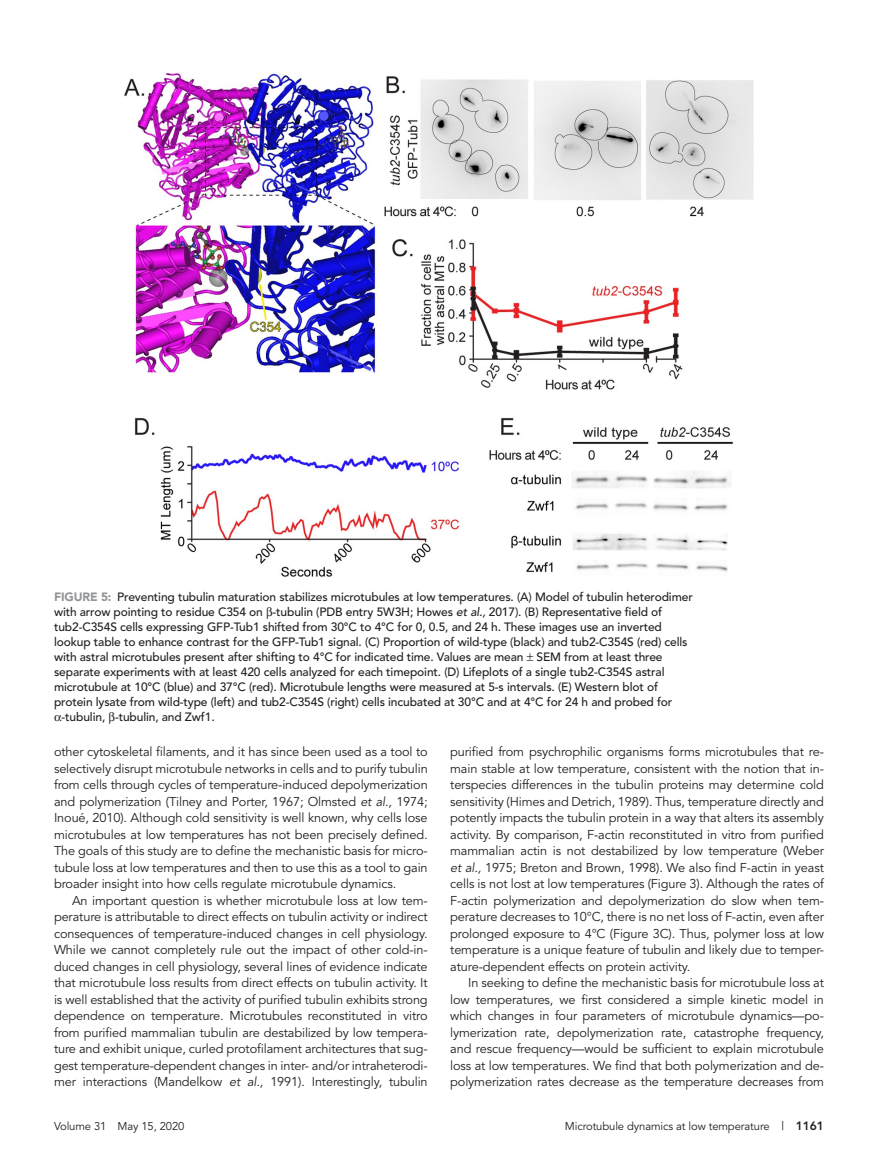
<style>
.page{position:relative;width:878px;height:1175px;background:#fff}
.page>*{position:absolute;margin:0;border:0;box-sizing:border-box;transform-origin:0 0}
.Para{font:12.75px/16.5px "Avenir";letter-spacing:-.01em;color:#231f20;text-align:justify}
.ParaFL{font:12.75px/16.5px "Avenir";letter-spacing:-.01em;color:#231f20;text-align:justify}
.FigCaption_35_5p{font:500 12px "Avenir";letter-spacing:-.01em;color:#231f20}
.t1{font:11.25px "Avenir";letter-spacing:-.01em;color:#231f20}
.s1{font-weight:900;color:#939598}
.s2{font-style:italic}
.s3{font-size:12px}
.s4{font-weight:800;font-size:12px}
</style>
<div class="page">
<img style="left:124px;top:72px;width:630px;height:505px">
<p class="FigCaption_35_5p" style="left:54px;top:590px;width:640px"><span class="s1">FIGURE 5:</span> Preventing tubulin maturation stabilizes microtubules at low temperatures. (A) Model of tubulin heterodimer</p>
<p class="FigCaption_35_5p" style="left:54px;top:605px;width:609px">with arrow pointing to residue C354 on -tubulin (PDB entry 5W3H; Howes <span class="s2">et al.,</span> 2017). (B) Representative field of</p>
<p class="FigCaption_35_5p" style="left:54px;top:620px;width:609px">tub2-C354S cells expressing GFP-Tub1 shifted from 30°C to 4°C for 0, 0.5, and 24 h. These images use an inverted</p>
<p class="FigCaption_35_5p" style="left:54px;top:635px;width:635px">lookup table to enhance contrast for the GFP-Tub1 signal. (C) Proportion of wild-type (black) and tub2-C354S (red) cells</p>
<p class="FigCaption_35_5p" style="left:54px;top:650px;width:610px">with astral microtubules present after shifting to 4°C for indicated time. Values are mean SEM from at least three</p>
<p class="FigCaption_35_5p" style="left:54px;top:665px;width:612px">separate experiments with at least 420 cells analyzed for each timepoint. (D) Lifeplots of a single tub2-C354S astral</p>
<p class="FigCaption_35_5p" style="left:54px;top:680px;width:605px">microtubule at 10°C (blue) and 37°C (red). Microtubule lengths were measured at 5-s intervals. (E) Western blot of</p>
<p class="FigCaption_35_5p" style="left:54px;top:695px;width:619px">protein lysate from wild-type (left) and tub2-C354S (right) cells incubated at 30°C and at 4°C for 24 h and probed for</p>
<p class="FigCaption_35_5p" style="left:62px;top:710px;width:155px">-tubulin, -tubulin, and Zwf1.</p>
<p class="ParaFL" style="left:54px;top:744px;width:375px">other cytoskeletal filaments, and it has since been used as a tool to selectively disrupt microtubule networks in cells and to purify tubulin from cells through cycles of temperature-induced depolymerization and polymerization (Tilney and Porter, 1967; Olmsted <span class="s2">et al.,</span> 1974; Inoué, 2010). Although cold sensitivity is well known, why cells lose microtubules at low temperatures has not been precisely defined.<br>The goals of this study are to define the mechanistic basis for micro&shy;tubule loss at low temperatures and then to use this as a tool to gain broader insight into how cells regulate microtubule dynamics.</p>
<p class="Para" style="left:54px;top:892px;width:375px;text-indent:18px">An important question is whether microtubule loss at low tem&shy;perature is attributable to direct effects on tubulin activity or indirect consequences of temperature-induced changes in cell physiology.<br>While we cannot completely rule out the impact of other cold-in&shy;duced changes in cell physiology, several lines of evidence indicate that microtubule loss results from direct effects on tubulin activity. It is well established that the activity of purified tubulin exhibits strong dependence on temperature. Microtubules reconstituted in vitro from purified mammalian tubulin are destabilized by low tempera&shy;ture and exhibit unique, curled protofilament architectures that sug&shy;gest temperature-dependent changes in inter- and/or intraheterodi&shy;mer interactions (Mandelkow <span class="s2">et al.,</span> 1991). Interestingly, tubulin</p>
<p class="Para" style="left:450px;top:744px;width:375px">purified from psychrophilic organisms forms microtubules that re&shy;main stable at low temperature, consistent with the notion that in&shy;terspecies differences in the tubulin proteins may determine cold sensitivity (Himes and Detrich, 1989). Thus, temperature directly and potently impacts the tubulin protein in a way that alters its assembly activity. By comparison, F-actin reconstituted in vitro from purified mammalian actin is not destabilized by low temperature (Weber <span class="s2">et al.,</span> 1975; Breton and Brown, 1998). We also find F-actin in yeast cells is not lost at low temperatures (Figure 3). Although the rates of F-actin polymerization and depolymerization do slow when tem&shy;perature decreases to 10°C, there is no net loss of F-actin, even after prolonged exposure to 4°C (Figure 3C). Thus, polymer loss at low temperature is a unique feature of tubulin and likely due to temper&shy;ature-dependent effects on protein activity.</p>
<p class="Para" style="left:450px;top:975px;width:375px;text-indent:18px">In seeking to define the mechanistic basis for microtubule loss at low temperatures, we first considered a simple kinetic model in which changes in four parameters of microtubule dynamics—po&shy;lymerization rate, depolymerization rate, catastrophe frequency, and rescue frequency—would be sufficient to explain microtubule loss at low temperatures. We find that both polymerization and de&shy;polymerization rates decrease as the temperature decreases from</p>
<p class="t1" style="left:54px;top:1119px;width:132px">Volume 31 May 15, 2020</p>
<p class="t1" style="left:565px;top:1119px;width:260px">Microtubule dynamics at low temperature <span class="s3">|</span> <span class="s4">1161</span></p>
</div>
